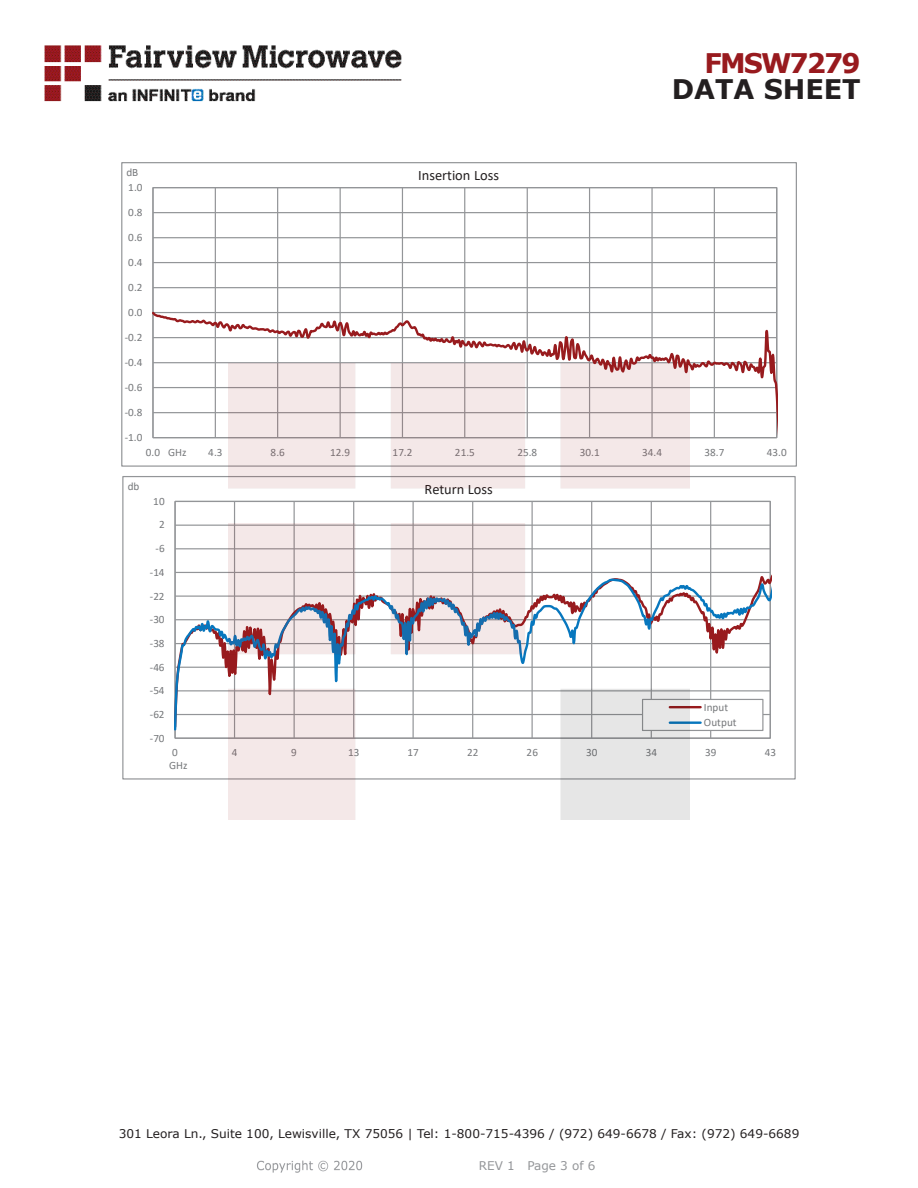
<style>
.page{position:relative;width:918px;height:1188px;background:#fff}
.page>*{position:absolute;margin:0;border:0;box-sizing:border-box;transform-origin:0 0}
.t1{font:700 27px "Verdana";color:#231f20}
.FM{font:700 27px "Verdana";letter-spacing:-.07em;color:#981a1e}
.t2{font:14.4px "Calibri";color:#231f20}
.t3{font:12px "Verdana";color:#231f20}
.REV_Info{font:12px "Verdana";color:#939598}
.t4{font:11.25px "Calibri";color:#76787b}
.t5{font:11.1px/15.5px "Calibri";letter-spacing:.01em;color:#76787b}
</style>
<div class="page">
<hr style="left:153px;top:287px;width:624px;height:1px;background:#939598">
<hr style="left:153px;top:262px;width:624px;height:1px;background:#939598">
<hr style="left:153px;top:237px;width:624px;height:1px;background:#939598">
<hr style="left:153px;top:212px;width:624px;height:1px;background:#939598">
<hr style="left:215px;top:188px;width:1px;height:250px;background:#939598">
<hr style="left:277px;top:188px;width:1px;height:250px;background:#939598">
<hr style="left:340px;top:188px;width:1px;height:250px;background:#939598">
<hr style="left:402px;top:188px;width:1px;height:250px;background:#939598">
<hr style="left:464px;top:188px;width:1px;height:250px;background:#939598">
<hr style="left:527px;top:188px;width:1px;height:250px;background:#939598">
<hr style="left:589px;top:188px;width:1px;height:250px;background:#939598">
<hr style="left:651px;top:188px;width:2px;height:250px;background:#939598">
<hr style="left:714px;top:188px;width:1px;height:250px;background:#939598">
<hr style="left:152px;top:188px;width:2px;height:250px;background:#939598">
<svg style="left:153px;top:310px;width:625px;height:129px"></svg>
<hr style="left:175px;top:548px;width:595px;height:1px;background:#939598">
<hr style="left:175px;top:525px;width:595px;height:1px;background:#939598">
<hr style="left:710px;top:501px;width:1px;height:237px;background:#939598">
<hr style="left:174px;top:501px;width:2px;height:237px;background:#939598">
<svg style="left:175px;top:577px;width:596px;height:155px"></svg>
<div style="left:643px;top:699px;width:120px;height:31px;background:#fff"></div>
<div style="left:642px;top:699px;width:121px;height:32px;border:1px solid #939598"></div>
<hr style="left:670px;top:706px;width:31px;height:2px;background:#981b1e">
<hr style="left:670px;top:721px;width:31px;height:3px;background:#0777be">
<img style="left:257px;top:1160px;width:106px;height:13px">
<img style="left:228px;top:364px;width:462px;height:456px">
<img style="left:44px;top:45px;width:358px;height:57px">
<p class="t4" style="left:127px;top:164px;width:13px">dB</p>
<p class="t5" style="left:128px;top:179px;width:16px">1.0</p>
<p class="t4" style="left:128px;top:204px;width:16px">0.8</p>
<p class="t4" style="left:128px;top:229px;width:16px">0.6</p>
<p class="t5" style="left:128px;top:254px;width:16px">0.4</p>
<p class="t5" style="left:128px;top:279px;width:16px">0.2</p>
<p class="t5" style="left:128px;top:304px;width:16px">0.0</p>
<p class="t4" style="left:125px;top:329px;width:19px">-0.2</p>
<p class="t4" style="left:125px;top:354px;width:19px">-0.4</p>
<p class="t4" style="left:125px;top:379px;width:19px">-0.6</p>
<p class="t5" style="left:125px;top:404px;width:19px">-0.8</p>
<p class="t5" style="left:125px;top:429px;width:19px">-1.0</p>
<p class="t2" style="left:418px;top:166px;width:82px">Insertion Loss</p>
<p class="FM" style="left:704px;top:44px;width:158px">FMSW7279</p>
<p class="t1" style="left:672px;top:70px;width:191px">DATA SHEET</p>
<p class="t4" style="left:168px;top:444px;width:20px">GHz</p>
<p class="t5" style="left:146px;top:444px;width:16px">0.0</p>
<p class="t5" style="left:208px;top:444px;width:16px">4.3</p>
<p class="t5" style="left:271px;top:444px;width:16px">8.6</p>
<p class="t5" style="left:330px;top:444px;width:21px">12.9</p>
<p class="t5" style="left:393px;top:444px;width:21px">17.2</p>
<p class="t5" style="left:455px;top:444px;width:21px">21.5</p>
<p class="t5" style="left:517px;top:444px;width:21px">25.8</p>
<p class="t5" style="left:580px;top:444px;width:21px">30.1</p>
<p class="t5" style="left:642px;top:444px;width:21px">34.4</p>
<p class="t5" style="left:704px;top:444px;width:21px">38.7</p>
<p class="t5" style="left:767px;top:444px;width:21px">43.0</p>
<p class="t5" style="left:128px;top:478px;width:13px">db</p>
<p class="t5" style="left:153px;top:493px;width:13px">10</p>
<p class="t5" style="left:159px;top:517px;width:7px">2</p>
<p class="t5" style="left:156px;top:540px;width:11px">-6</p>
<p class="t5" style="left:150px;top:564px;width:16px">-14</p>
<p class="t5" style="left:150px;top:588px;width:16px">-22</p>
<p class="t5" style="left:150px;top:612px;width:16px">-30</p>
<p class="t5" style="left:150px;top:635px;width:16px">-38</p>
<p class="t5" style="left:150px;top:659px;width:16px">-46</p>
<p class="t5" style="left:150px;top:683px;width:16px">-54</p>
<p class="t5" style="left:150px;top:706px;width:16px">-62</p>
<p class="t5" style="left:150px;top:730px;width:16px">-70</p>
<p class="t2" style="left:424px;top:479px;width:70px">Return Loss</p>
<p class="t5" style="left:704px;top:699px;width:34px">Input<br>Output</p>
<p class="t5" style="left:172px;top:744px;width:7px">0</p>
<p class="t5" style="left:232px;top:744px;width:7px">4</p>
<p class="t5" style="left:291px;top:744px;width:7px">9</p>
<p class="t5" style="left:348px;top:744px;width:13px">13</p>
<p class="t5" style="left:408px;top:744px;width:13px">17</p>
<p class="t5" style="left:467px;top:744px;width:13px">22</p>
<p class="t5" style="left:527px;top:744px;width:13px">26</p>
<p class="t5" style="left:586px;top:744px;width:13px">30</p>
<p class="t5" style="left:646px;top:744px;width:13px">34</p>
<p class="t5" style="left:705px;top:744px;width:13px">39</p>
<p class="t5" style="left:765px;top:744px;width:13px">43</p>
<p class="t5" style="left:169px;top:757px;width:20px">GHz</p>
<p class="t3" style="left:119px;top:1125px;width:682px">301 Leora Ln., Suite 100, Lewisville, TX 75056 | Tel: 1-800-715-4396 / (972) 649-6678 / Fax: (972) 649-6689</p>
<p class="REV_Info" style="left:479px;top:1157px;width:118px">REV 1 Page 3 of 6</p>
</div>
